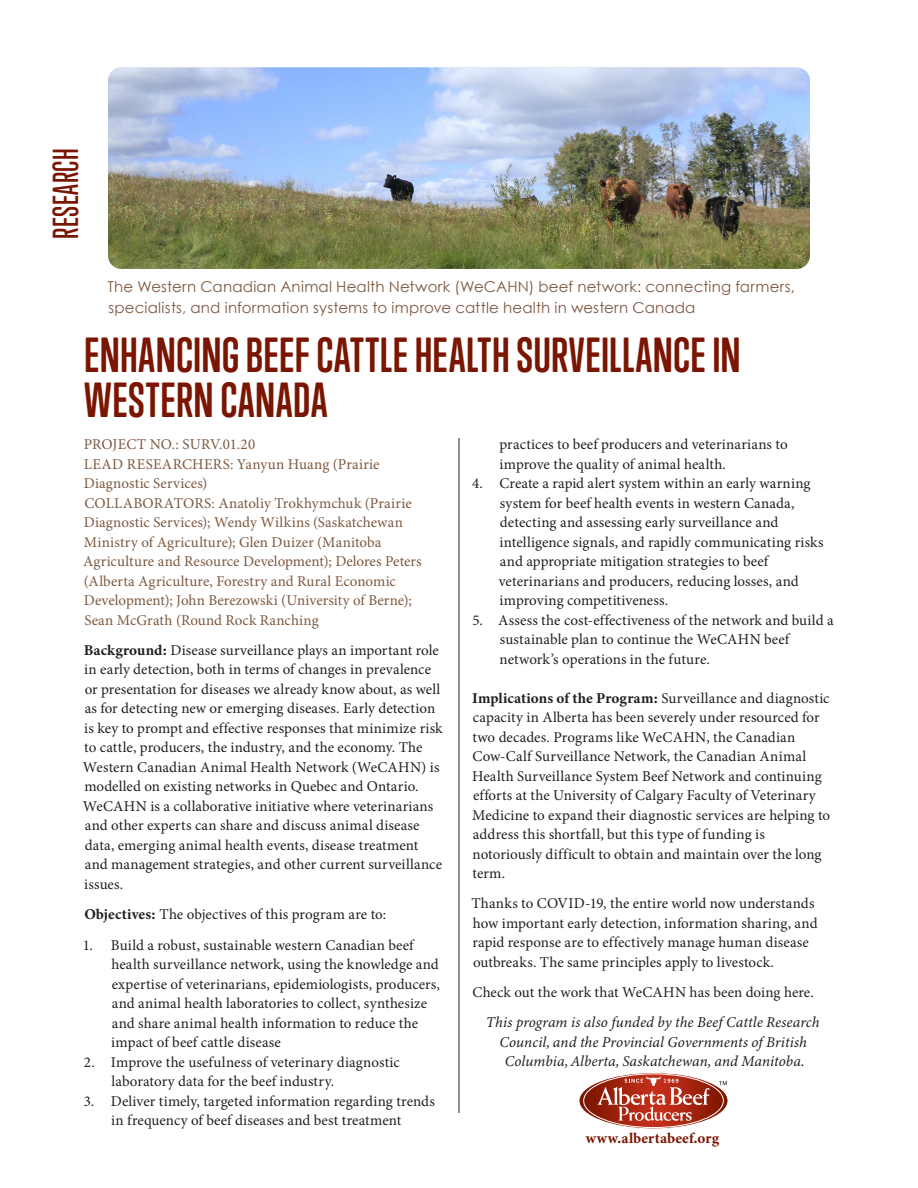
<style>
.page{position:relative;width:918px;height:1188px;background:#fff}
.page>*{position:absolute;margin:0;border:0;box-sizing:border-box;transform-origin:0 0}
.Research_Head{font:700 45px/45px "Trump Soft Pro";letter-spacing:.015em;color:#791500}
.Research{font:500 33px "Trump Soft Pro";letter-spacing:.01em;color:#791500}
.Research_Project_No{font:15px/19.5px "Minion Pro";letter-spacing:.005em;color:#231f20}
.Research_Copy{font:15px/19.5px "Minion Pro";letter-spacing:.005em;color:#231f20}
.Research_Project_No-2{font:15px/19.5px "Minion Pro";letter-spacing:.005em;color:#7d5941}
.Research_Intro{font:15px/21px "Century Gothic";letter-spacing:.015em;color:#7d5941}
.Research_Copy-2{font:italic 15px/19.5px "Minion Variable Concept";letter-spacing:.005em;color:#231f20;text-align:center}
.Research_Copy-3{font:15px "Minion Variable Concept";letter-spacing:.005em;color:#7a1600}
.s1{font-family:"Minion Variable Concept"}
</style>
<div class="page">
<img style="left:108px;top:68px;width:702px;height:201px">
<hr style="left:459px;top:438px;width:1px;height:675px;background:#231f20">
<svg style="left:579px;top:1073px;width:149px;height:56px"></svg>
<p class="Research" style="left:46px;top:239px;width:92px;rotate:-90deg">RESEARCH</p>
<p class="Research_Intro" style="left:108px;top:276px;width:689px">The Western Canadian Animal Health Network (WeCAHN) beef network: connecting farmers, specialists, and information systems to improve cattle health in western Canada</p>
<p class="Research_Head" style="left:84px;top:332px;width:658px">ENHANCING BEEF CATTLE HEALTH SURVEILLANCE IN<br>WESTERN CANADA</p>
<p class="Research_Project_No-2" style="left:83px;top:435px;width:340px">PROJECT NO.: SURV.01.20<br>LEAD RESEARCHERS: Yanyun Huang (Prairie Diagnostic Services)<br>COLLABORATORS: Anatoliy Trokhymchuk (Prairie Diagnostic Services); Wendy Wilkins (Saskatchewan Ministry of Agriculture); Glen Duizer (Manitoba Agriculture and Resource Development); Delores Peters (Alberta Agriculture, Forestry and Rural Economic Development); John Berezowski (University of Berne); Sean McGrath (Round Rock Ranching</p>
<p class="Research_Project_No" style="left:83px;top:640px;width:361px"><span class="s1">Background:</span> Disease surveillance plays an important role in early detection, both in terms of changes in prevalence or presentation for diseases we already know about, as well as for detecting new or emerging diseases. Early detection is key to prompt and effective responses that minimize risk to cattle, producers, the industry, and the economy. The Western Canadian Animal Health Network (WeCAHN) is modelled on existing networks in Quebec and Ontario.<br>WeCAHN is a collaborative initiative where veterinarians and other experts can share and discuss animal disease data, emerging animal health events, disease treatment and management strategies, and other current surveillance issues.</p>
<p class="Research_Copy" style="left:84px;top:905px;width:303px"><span class="s1">Objectives:</span> The objectives of this program are to:</p>
<p class="Research_Project_No" style="left:111px;top:935px;width:330px;text-indent:-29px">1. Build a robust, sustainable western Canadian beef health surveillance network, using the knowledge and expertise of veterinarians, epidemiologists, producers, and animal health laboratories to collect, synthesize and share animal health information to reduce the impact of beef cattle disease</p>
<p class="Research_Project_No" style="left:112px;top:1052px;width:290px;text-indent:-28px">2. Improve the usefulness of veterinary diagnostic laboratory data for the beef industry.</p>
<p class="Research_Project_No" style="left:84px;top:1091px;width:353px;text-align:center">3. Deliver timely, targeted information regarding trends in frequency of beef diseases and best treatment</p>
<p class="Research_Project_No" style="left:500px;top:435px;width:290px">practices to beef producers and veterinarians to improve the quality of animal health.</p>
<p class="Research_Project_No" style="left:499px;top:474px;width:326px;text-indent:-27px">4. Create a rapid alert system within an early warning system for beef health events in western Canada, detecting and assessing early surveillance and intelligence signals, and rapidly communicating risks and appropriate mitigation strategies to beef veterinarians and producers, reducing losses, and improving competitiveness.</p>
<p class="Research_Project_No" style="left:500px;top:610px;width:335px;text-indent:-27px">5. Assess the cost-effectiveness of the network and build a sustainable plan to continue the WeCAHN beef network’s operations in the future.</p>
<p class="Research_Copy" style="left:472px;top:688px;width:360px"><span class="s1">Implications of the Program:</span> Surveillance and diagnostic capacity in Alberta has been severely under resourced for two decades. Programs like WeCAHN, the Canadian Cow-Calf Surveillance Network, the Canadian Animal Health Surveillance System Beef Network and continuing efforts at the University of Calgary Faculty of Veterinary Medicine to expand their diagnostic services are helping to address this shortfall, but this type of funding is notoriously difficult to obtain and maintain over the long term.</p>
<p class="Research_Copy" style="left:471px;top:894px;width:348px">Thanks to COVID-19, the entire world now understands how important early detection, information sharing, and rapid response are to effectively manage human disease outbreaks. The same principles apply to livestock.</p>
<p class="Research_Copy" style="left:473px;top:983px;width:343px">Check out the work that WeCAHN has been doing here.</p>
<p class="Research_Copy-2" style="left:486px;top:1013px;width:335px">This program is also funded by the Beef Cattle Research<br>Council, and the Provincial Governments of British<br>Columbia, Alberta, Saskatchewan, and Manitoba.</p>
<p class="Research_Copy-3" style="left:586px;top:1127px;width:135px">www.albertabeef.org</p>
</div>
